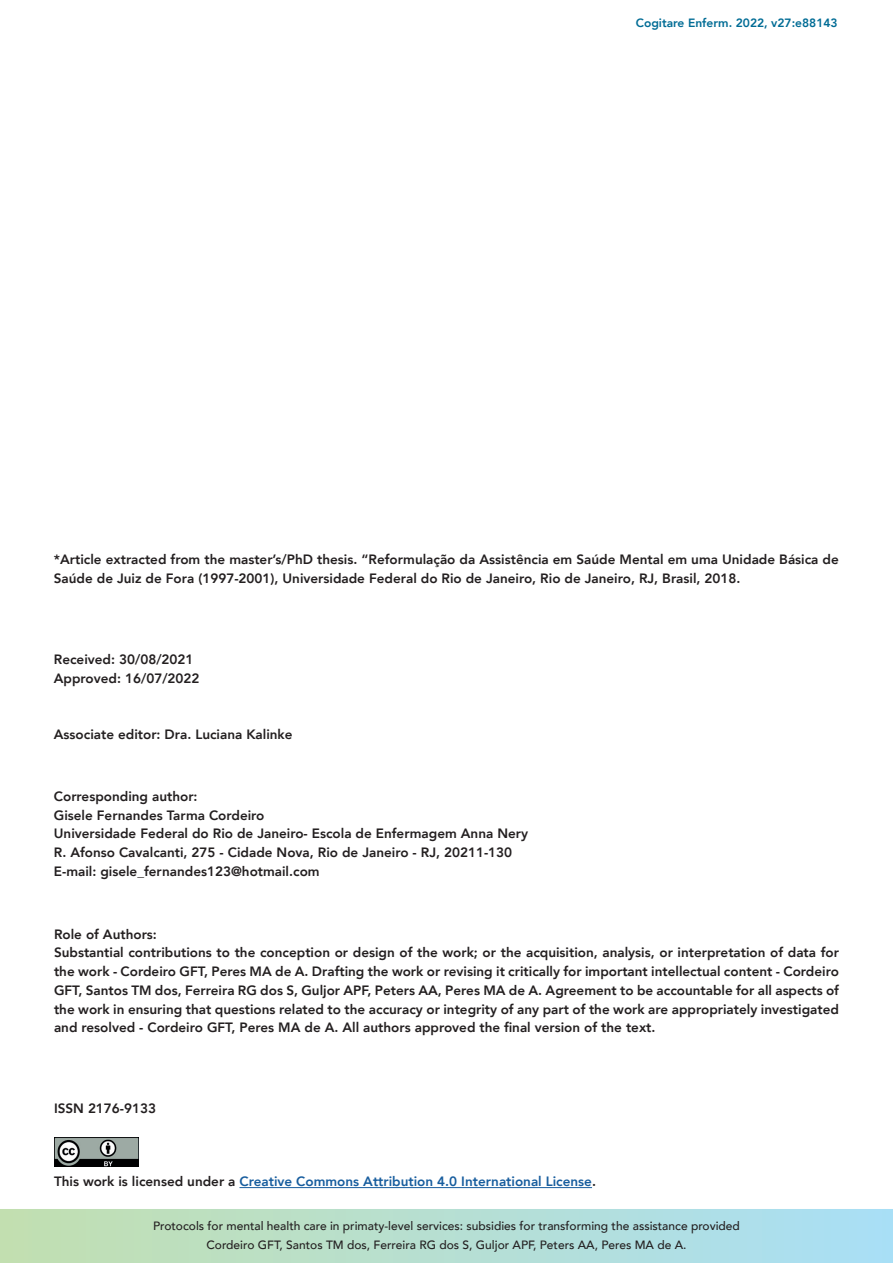
<style>
.page{position:relative;width:893px;height:1263px;background:#fff}
.page>*{position:absolute;margin:0;border:0;box-sizing:border-box;transform-origin:0 0}
.Correspondentes{font:800 13.5px/18.8px "Avenir";color:#231f20;text-align:justify}
.Legenda{font:800 13.5px/18.8px "Avenir";color:#231f20}
.t1{font:800 13.5px "Avenir";color:#175d9e}
.t2{font:500 12px/18.6px "Avenir";color:#231f20;text-align:center}
.t3{font:800 12px "Avenir";color:#006c95}
.s1{color:#231f20}
</style>
<div class="page">
<svg style="left:0;top:1209px;width:893px;height:54px;background:#b6dfd2"></svg>
<img style="left:55px;top:1138px;width:83px;height:29px">
<hr style="left:239px;top:1187px;width:353px;height:1px;background:#175d9e">
<p class="t3" style="left:636px;top:12px;width:203px">Cogitare Enferm. 2022, v27:e88143</p>
<p class="Legenda" style="left:54px;top:549px;width:786px">*Article extracted from the master’s/PhD thesis. “Reformulação da Assistência em Saúde Mental em uma Unidade Básica de<br>Saúde de Juiz de Fora (1997-2001), Universidade Federal do Rio de Janeiro, Rio de Janeiro, RJ, Brasil, 2018.</p>
<p class="Correspondentes" style="left:54px;top:649px;width:141px">Received: 30/08/2021</p>
<p class="Correspondentes" style="left:54px;top:668px;width:147px">Approved: 16/07/2022</p>
<p class="Correspondentes" style="left:54px;top:724px;width:240px">Associate editor: Dra. Luciana Kalinke</p>
<p class="Correspondentes" style="left:54px;top:786px;width:145px">Corresponding author:</p>
<p class="Correspondentes" style="left:54px;top:805px;width:212px">Gisele Fernandes Tarma Cordeiro</p>
<p class="Correspondentes" style="left:54px;top:823px;width:476px">Universidade Federal do Rio de Janeiro- Escola de Enfermagem Anna Nery</p>
<p class="Correspondentes" style="left:54px;top:842px;width:460px">R. Afonso Cavalcanti, 275 - Cidade Nova, Rio de Janeiro - RJ, 20211-130</p>
<p class="Correspondentes" style="left:54px;top:861px;width:267px">E-mail: gisele_fernandes123@hotmail.com</p>
<p class="Correspondentes" style="left:54px;top:923px;width:104px">Role of Authors:</p>
<p class="Correspondentes" style="left:54px;top:942px;width:786px">Substantial contributions to the conception or design of the work; or the acquisition, analysis, or interpretation of data for the work - Cordeiro GFT, Peres MA de A. Drafting the work or revising it critically for important intellectual content - Cordeiro GFT, Santos TM dos, Ferreira RG dos S, Guljor APF, Peters AA, Peres MA de A. Agreement to be accountable for all aspects of the work in ensuring that questions related to the accuracy or integrity of any part of the work are appropriately investigated and resolved - Cordeiro GFT, Peres MA de A. All authors approved the final version of the text.</p>
<p class="Legenda" style="left:54px;top:1098px;width:104px">ISSN 2176-9133</p>
<p class="t1" style="left:54px;top:1169px;width:544px"><span class="s1">This work is licensed under a</span> Creative Commons Attribution 4.0 International License<span class="s1">.</span></p>
<p class="t2" style="left:153px;top:1216px;width:588px">Protocols for mental health care in primaty-level services: subsidies for transforming the assistance provided<br>Cordeiro GFT, Santos TM dos, Ferreira RG dos S, Guljor APF, Peters AA, Peres MA de A.</p>
</div>
